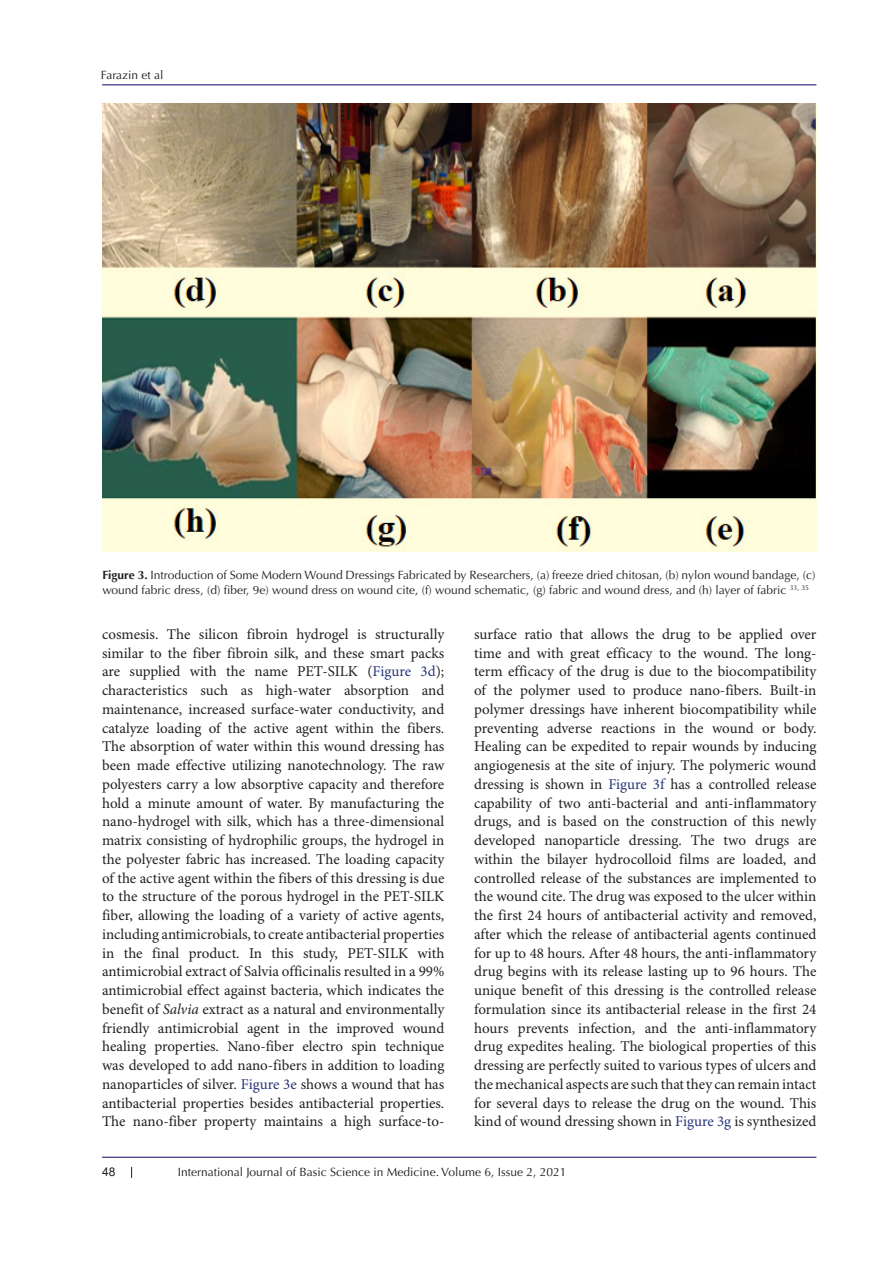
<style>
.page{position:relative;width:893px;height:1263px;background:#fff}
.page>*{position:absolute;margin:0;border:0;box-sizing:border-box;transform-origin:0 0}
.HTML_Preformatted{font:15px/18.8px "Minion Pro";color:#231f20;text-align:justify}
.HTML_Preformatted-2{font:12px/15px "Optima LT Std";color:#231f20}
.t1{font:12px "Arial";color:#231f20}
.s1{font-weight:700}
.s2{color:#273578}
.s3{font-style:italic}
</style>
<div class="page">
<hr style="left:102px;top:85px;width:714px;height:1px;background:#190066">
<hr style="left:102px;top:1157px;width:714px;height:1px;background:#190066">
<img style="left:102px;top:104px;width:714px;height:447px">
<p class="HTML_Preformatted-2" style="left:101px;top:67px;width:64px">Farazin et al</p>
<p class="HTML_Preformatted-2" style="left:102px;top:568px;width:714px"><span class="s1">Figure 3.</span> Introduction of Some Modern Wound Dressings Fabricated by Researchers, (a) freeze dried chitosan, (b) nylon wound bandage, (c) wound fabric dress, (d) fiber, 9e) wound dress on wound cite, (f) wound schematic, (g) fabric and wound dress, and (h) layer of fabric <sup>33,</sup> <sup>35</sup></p>
<p class="HTML_Preformatted" style="left:102px;top:625px;width:344px">cosmesis. The silicon fibroin hydrogel is structurally similar to the fiber fibroin silk, and these smart packs are supplied with the name PET-SILK (<span class="s2">Figure 3d</span>); characteristics such as high-water absorption and maintenance, increased surface-water conductivity, and catalyze loading of the active agent within the fibers.<br>The absorption of water within this wound dressing has been made effective utilizing nanotechnology. The raw polyesters carry a low absorptive capacity and therefore hold a minute amount of water. By manufacturing the nano-hydrogel with silk, which has a three-dimensional matrix consisting of hydrophilic groups, the hydrogel in the polyester fabric has increased. The loading capacity of the active agent within the fibers of this dressing is due to the structure of the porous hydrogel in the PET-SILK fiber, allowing the loading of a variety of active agents, including antimicrobials, to create antibacterial properties in the final product. In this study, PET-SILK with antimicrobial extract of Salvia officinalis resulted in a 99% antimicrobial effect against bacteria, which indicates the benefit of <span class="s3">Salvia</span> extract as a natural and environmentally friendly antimicrobial agent in the improved wound healing properties. Nano-fiber electro spin technique was developed to add nano-fibers in addition to loading nanoparticles of silver. <span class="s2">Figure 3e</span> shows a wound that has antibacterial properties besides antibacterial properties.<br>The nano-fiber property maintains a high surface-to-</p>
<p class="HTML_Preformatted" style="left:474px;top:625px;width:344px">surface ratio that allows the drug to be applied over time and with great efficacy to the wound. The long&shy;term efficacy of the drug is due to the biocompatibility of the polymer used to produce nano-fibers. Built-in polymer dressings have inherent biocompatibility while preventing adverse reactions in the wound or body.<br>Healing can be expedited to repair wounds by inducing angiogenesis at the site of injury. The polymeric wound dressing is shown in <span class="s2">Figure 3f</span> has a controlled release capability of two anti-bacterial and anti-inflammatory drugs, and is based on the construction of this newly developed nanoparticle dressing. The two drugs are within the bilayer hydrocolloid films are loaded, and controlled release of the substances are implemented to the wound cite. The drug was exposed to the ulcer within the first 24 hours of antibacterial activity and removed, after which the release of antibacterial agents continued for up to 48 hours. After 48 hours, the anti-inflammatory drug begins with its release lasting up to 96 hours. The unique benefit of this dressing is the controlled release formulation since its antibacterial release in the first 24 hours prevents infection, and the anti-inflammatory drug expedites healing. The biological properties of this dressing are perfectly suited to various types of ulcers and the mechanical aspects are such that they can remain intact for several days to release the drug on the wound. This kind of wound dressing shown in <span class="s2">Figure 3g</span> is synthesized</p>
<p class="t1" style="left:102px;top:1163px;width:15px">48</p>
<p class="HTML_Preformatted-2" style="left:178px;top:1164px;width:390px">International Journal of Basic Science in Medicine. Volume 6, Issue 2, 2021</p>
</div>
